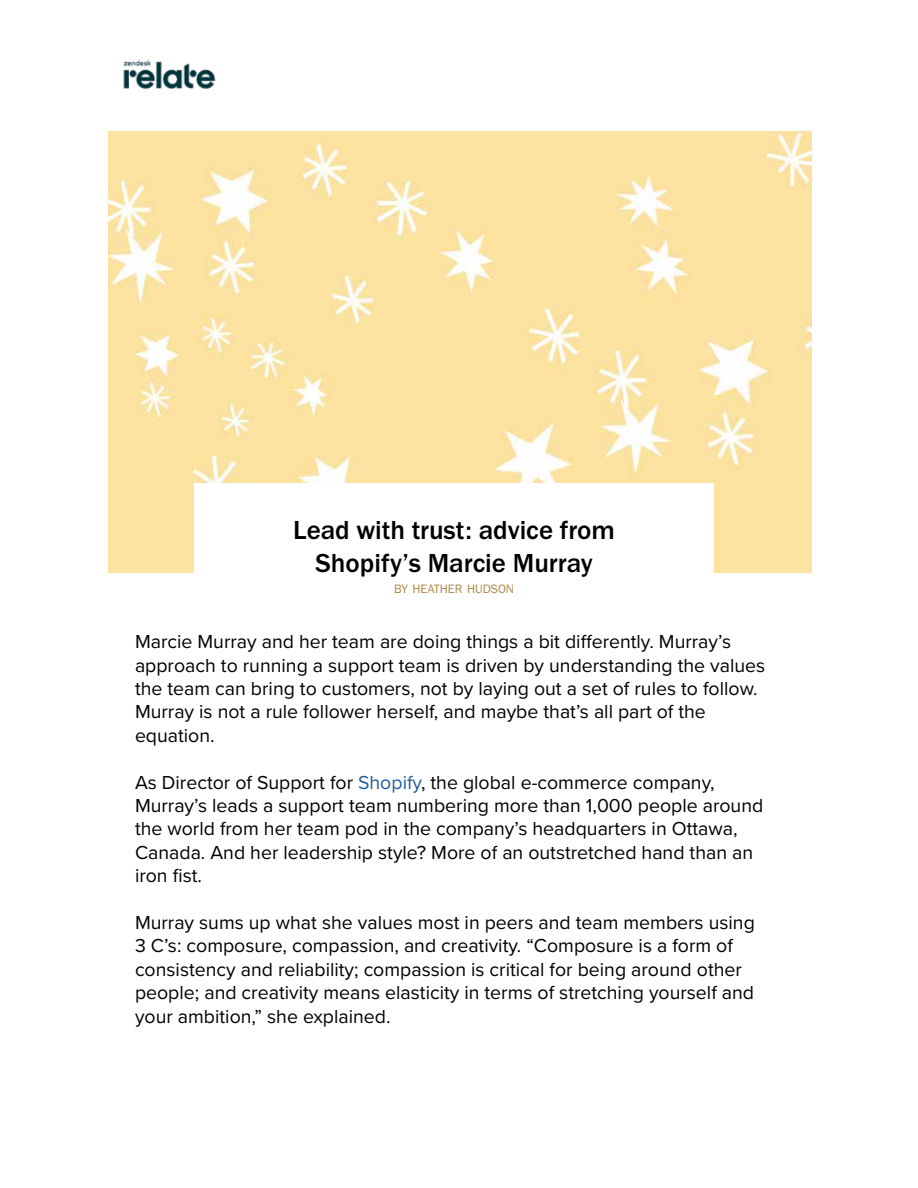
<style>
.page{position:relative;width:918px;height:1188px;background:#fff}
.page>*{position:absolute;margin:0;border:0;box-sizing:border-box;transform-origin:0 0}
.t1{font:500 27px/32.4px "Franklin Gothic URW";color:#000;text-align:center}
.t2{font:19.5px/23.4px "Proxima Nova";color:#000}
.t3{font:12.6px "Franklin Gothic URW Boo";color:#ac8844}
.s1{color:#215e9e}
</style>
<div class="page">
<img style="left:108px;top:132px;width:703px;height:440px">
<div style="left:194px;top:483px;width:520px;height:116px;background:#fff"></div>
<img style="left:123px;top:59px;width:93px;height:30px">
<h1 class="t1" style="left:293px;top:514px;width:323px">Lead with trust: advice from<br>Shopify’s Marcie Murray</h1>
<p class="t3" style="left:394px;top:581px;width:122px">BY HEATHER HUDSON</p>
<p class="t2" style="left:135px;top:629px;width:632px">Marcie Murray and her team are doing things a bit differently. Murray’s approach to running a support team is driven by understanding the values the team can bring to customers, not by laying out a set of rules to follow.<br>Murray is not a rule follower herself, and maybe that’s all part of the equation.</p>
<p class="t2" style="left:135px;top:770px;width:630px">As Director of Support for <span class="s1">Shopify</span>, the global e-commerce company, Murray’s leads a support team numbering more than 1,000 people around the world from her team pod in the company’s headquarters in Ottawa, Canada. And her leadership style? More of an outstretched hand than an iron fist.</p>
<p class="t2" style="left:135px;top:910px;width:621px">Murray sums up what she values most in peers and team members using 3 C’s: composure, compassion, and creativity. “Composure is a form of consistency and reliability; compassion is critical for being around other people; and creativity means elasticity in terms of stretching yourself and your ambition,” she explained.</p>
</div>
